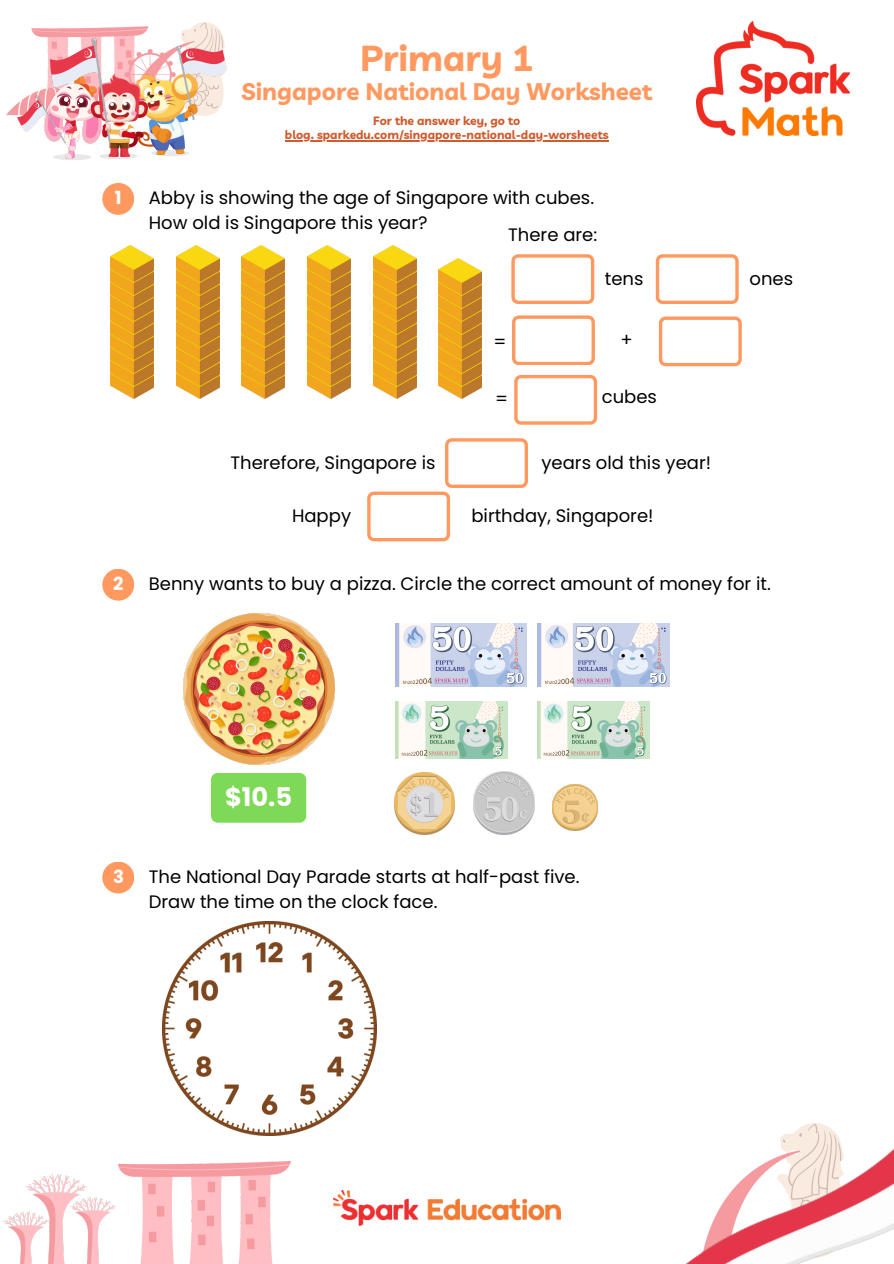
<style>
.page{position:relative;width:894px;height:1264px;background:#fff}
.page>*{position:absolute;margin:0;border:0;box-sizing:border-box;transform-origin:0 0}
.t1{font:700 36px "Livvic";color:#ff9960}
.t2{font:700 25.65px "Poppins";color:#fff}
.t3{font:700 24px "Livvic";color:#ff9960}
.t4{font:18px/24.8px "Poppins";color:#000}
.t5{font:700 18px "Poppins";color:#fff}
.t6{font:700 12px "Livvic";color:#ce5c2f}
</style>
<div class="page">
<img style="left:696px;top:22px;width:152px;height:113px">
<img style="left:7px;top:23px;width:218px;height:93px">
<img style="left:334px;top:1190px;width:226px;height:35px">
<div style="left:102px;top:183px;width:32px;height:32px;background:#ff9960;border-radius:50%"></div>
<div style="left:102px;top:568px;width:32px;height:32px;background:#ff9960;border-radius:50%"></div>
<div style="left:102px;top:861px;width:32px;height:32px;background:#ff9960;border-radius:50%"></div>
<img style="left:687px;top:1123px;width:206px;height:140px">
<img style="left:118px;top:1161px;width:172px;height:102px">
<img style="left:3px;top:1174px;width:113px;height:89px">
<svg style="left:511px;top:254px;width:83px;height:50px"></svg>
<svg style="left:655px;top:254px;width:83px;height:50px"></svg>
<svg style="left:512px;top:315px;width:82px;height:50px"></svg>
<svg style="left:367px;top:438px;width:161px;height:103px"></svg>
<div style="left:211px;top:773px;width:95px;height:49px;background:#7ed957"></div>
<svg style="left:514px;top:375px;width:83px;height:49px"></svg>
<img style="left:111px;top:385px;width:42px;height:13px">
<img style="left:176px;top:385px;width:43px;height:13px">
<img style="left:111px;top:372px;width:42px;height:13px">
<img style="left:176px;top:372px;width:43px;height:13px">
<img style="left:111px;top:359px;width:42px;height:13px">
<img style="left:176px;top:359px;width:43px;height:13px">
<img style="left:111px;top:346px;width:42px;height:13px">
<img style="left:176px;top:346px;width:43px;height:13px">
<img style="left:111px;top:333px;width:42px;height:13px">
<img style="left:176px;top:333px;width:43px;height:13px">
<img style="left:111px;top:320px;width:42px;height:13px">
<img style="left:176px;top:320px;width:43px;height:13px">
<img style="left:111px;top:307px;width:42px;height:13px">
<img style="left:176px;top:307px;width:43px;height:13px">
<img style="left:111px;top:294px;width:42px;height:13px">
<img style="left:176px;top:294px;width:43px;height:13px">
<img style="left:111px;top:281px;width:42px;height:13px">
<img style="left:176px;top:281px;width:43px;height:13px">
<img style="left:111px;top:245px;width:42px;height:36px">
<img style="left:176px;top:245px;width:43px;height:36px">
<img style="left:242px;top:385px;width:43px;height:13px">
<img style="left:242px;top:372px;width:43px;height:13px">
<img style="left:242px;top:359px;width:43px;height:13px">
<img style="left:242px;top:346px;width:43px;height:13px">
<img style="left:242px;top:333px;width:43px;height:13px">
<img style="left:242px;top:320px;width:43px;height:13px">
<img style="left:242px;top:307px;width:43px;height:13px">
<img style="left:242px;top:294px;width:43px;height:13px">
<img style="left:242px;top:281px;width:43px;height:13px">
<img style="left:242px;top:245px;width:43px;height:36px">
<img style="left:307px;top:385px;width:43px;height:13px">
<img style="left:307px;top:372px;width:43px;height:13px">
<img style="left:307px;top:359px;width:43px;height:13px">
<img style="left:307px;top:346px;width:43px;height:13px">
<img style="left:307px;top:333px;width:43px;height:13px">
<img style="left:307px;top:320px;width:43px;height:13px">
<img style="left:307px;top:307px;width:43px;height:13px">
<img style="left:307px;top:294px;width:43px;height:13px">
<img style="left:307px;top:281px;width:43px;height:13px">
<img style="left:307px;top:245px;width:43px;height:36px">
<img style="left:373px;top:385px;width:43px;height:13px">
<img style="left:373px;top:372px;width:43px;height:13px">
<img style="left:373px;top:359px;width:43px;height:13px">
<img style="left:373px;top:346px;width:43px;height:13px">
<img style="left:373px;top:333px;width:43px;height:13px">
<img style="left:373px;top:320px;width:43px;height:13px">
<img style="left:373px;top:307px;width:43px;height:13px">
<img style="left:373px;top:294px;width:43px;height:13px">
<img style="left:373px;top:281px;width:43px;height:13px">
<img style="left:373px;top:245px;width:43px;height:36px">
<img style="left:439px;top:385px;width:42px;height:13px">
<img style="left:439px;top:372px;width:42px;height:13px">
<img style="left:439px;top:359px;width:42px;height:13px">
<img style="left:439px;top:346px;width:42px;height:13px">
<img style="left:439px;top:333px;width:42px;height:13px">
<img style="left:439px;top:320px;width:42px;height:13px">
<img style="left:439px;top:307px;width:42px;height:13px">
<img style="left:439px;top:294px;width:42px;height:13px">
<img style="left:439px;top:258px;width:42px;height:36px">
<img style="left:395px;top:623px;width:131px;height:63px">
<img style="left:537px;top:623px;width:131px;height:63px">
<img style="left:395px;top:701px;width:112px;height:57px">
<img style="left:537px;top:701px;width:112px;height:57px">
<img style="left:394px;top:772px;width:60px;height:62px">
<img style="left:473px;top:771px;width:61px;height:63px">
<img style="left:552px;top:784px;width:45px;height:46px">
<img style="left:183px;top:613px;width:151px;height:151px">
<div style="left:53px;top:154px;width:38px;height:6px;background:#e8e8e8;border-radius:50%"></div>
<svg style="left:99px;top:153px;width:38px;height:6px"></svg>
<div style="left:151px;top:150px;width:38px;height:6px;background:#e8e8e8;border-radius:50%"></div>
<img style="left:148px;top:47px;width:79px;height:108px">
<img style="left:17px;top:77px;width:85px;height:82px">
<img style="left:51px;top:38px;width:97px;height:118px">
<img style="left:162px;top:921px;width:214px;height:214px">
<hr style="left:285px;top:140px;width:323px;height:1px;background:#ce5c2f">
<svg style="left:658px;top:316px;width:83px;height:50px"></svg>
<p class="t5" style="left:115px;top:185px;width:8px">1</p>
<p class="t5" style="left:113px;top:571px;width:12px">2</p>
<p class="t1" style="left:360px;top:35px;width:175px">Primary 1</p>
<h3 class="t3" style="left:241px;top:76px;width:412px">Singapore National Day Worksheet</h3>
<p class="t6" style="left:373px;top:113px;width:148px">For the answer key, go to</p>
<h2 class="t6" style="left:285px;top:127px;width:325px">blog. sparkedu.com/singapore-national-day-worsheets</h2>
<h3 class="t4" style="left:149px;top:186px;width:446px">Abby is showing the age of Singapore with cubes.<br>How old is Singapore this year?</h3>
<p class="t4" style="left:508px;top:223px;width:90px">There are:</p>
<p class="t4" style="left:604px;top:266px;width:40px">tens</p>
<p class="t4" style="left:749px;top:266px;width:45px">ones</p>
<p class="t4" style="left:493px;top:329px;width:15px">=</p>
<p class="t4" style="left:620px;top:327px;width:14px">+</p>
<p class="t4" style="left:495px;top:386px;width:15px">=</p>
<p class="t4" style="left:601px;top:384px;width:57px">cubes</p>
<h3 class="t4" style="left:230px;top:450px;width:207px">Therefore, Singapore is</h3>
<h3 class="t4" style="left:541px;top:450px;width:171px">years old this year!</h3>
<p class="t4" style="left:292px;top:503px;width:61px">Happy</p>
<p class="t4" style="left:471px;top:503px;width:183px">birthday, Singapore!</p>
<p class="t4" style="left:149px;top:571px;width:623px">Benny wants to buy a pizza. Circle the correct amount of money for it.</p>
<p class="t5" style="left:113px;top:864px;width:12px">3</p>
<p class="t2" style="left:225px;top:779px;width:69px">$10.5</p>
<p class="t4" style="left:149px;top:864px;width:432px">The National Day Parade starts at half-past five.<br>Draw the time on the clock face.</p>
</div>
